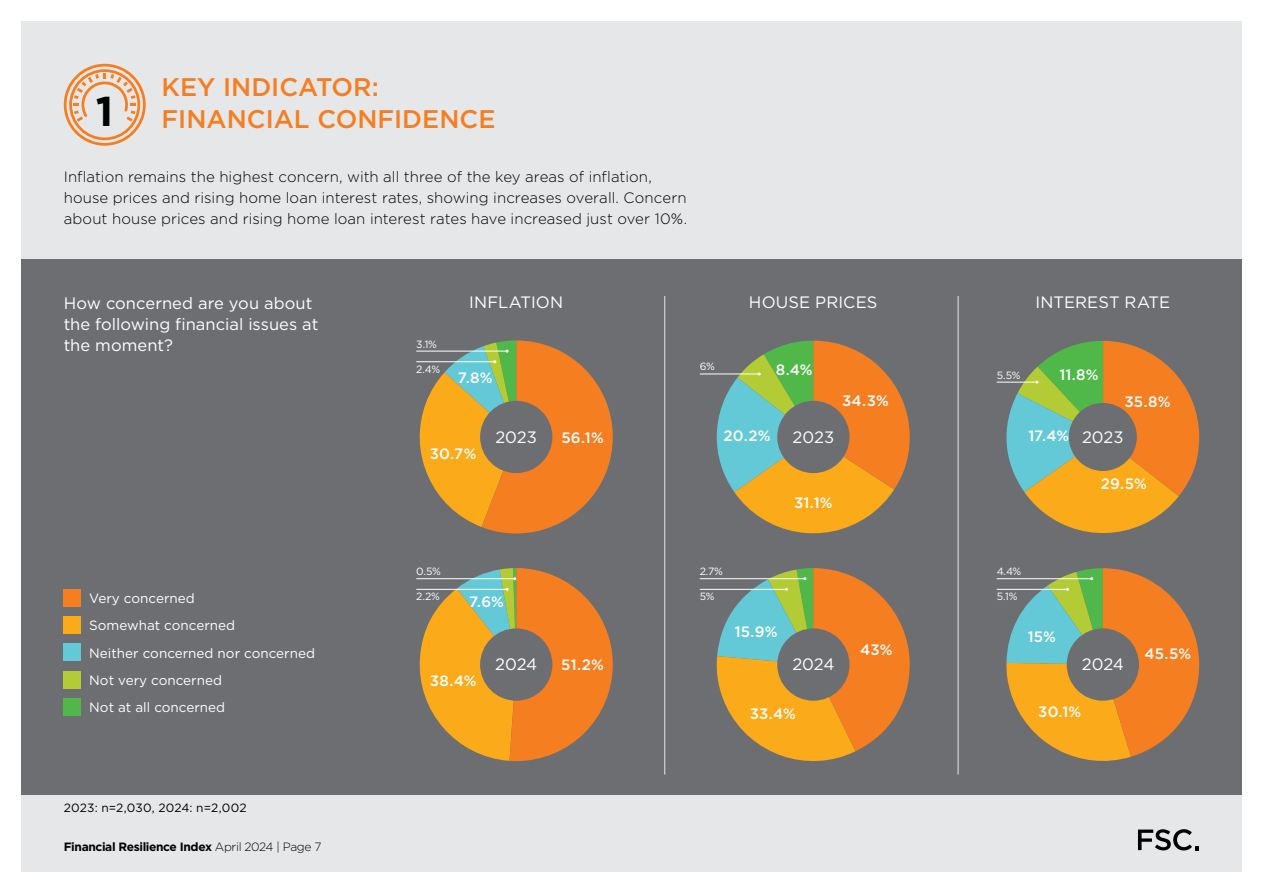
<style>
.page{position:relative;width:1263px;height:893px;background:#fff}
.page>*{position:absolute;margin:0;border:0;box-sizing:border-box;transform-origin:0 0}
.t1{font:500 25.5px/31.5px "Gotham";color:#f57e20}
.t2{font:16.5px/21px "Gotham";color:#fff}
.t3{font:300 15px/21px "Gotham";letter-spacing:.005em;color:#000}
.t4{font:500 15px "Gotham";letter-spacing:.01em;color:#fff}
.t5{font:13.5px/27.3px "Gotham";color:#fff}
.t6{font:700 12px "Gotham";letter-spacing:-.03em;color:#000}
.t7{font:12px "Gotham";letter-spacing:.01em;color:#000}
.t8{font:10.5px "Gotham";color:#fff}
.s1{font-weight:700;font-size:41.55px;color:#000}
.s2{font-weight:300}
</style>
<div class="page">
<div style="left:21px;top:21px;width:1221px;height:851px;background:#e6e7e8"></div>
<div style="left:21px;top:259px;width:1221px;height:536px;background:#6d6e71"></div>
<svg style="left:416px;top:568px;width:197px;height:193px"></svg>
<div style="left:480px;top:628px;width:72px;height:73px;background:#6d6e71;border-radius:50%"></div>
<hr style="left:700px;top:589px;width:86px;height:1px;background:#fff">
<hr style="left:700px;top:578px;width:105px;height:1px;background:#fff">
<svg style="left:715px;top:568px;width:195px;height:193px"></svg>
<div style="left:777px;top:628px;width:72px;height:73px;background:#6d6e71;border-radius:50%"></div>
<hr style="left:997px;top:589px;width:70px;height:1px;background:#fff">
<hr style="left:997px;top:578px;width:95px;height:1px;background:#fff">
<svg style="left:1006px;top:568px;width:193px;height:193px"></svg>
<div style="left:1067px;top:628px;width:72px;height:73px;background:#6d6e71;border-radius:50%"></div>
<svg style="left:64px;top:64px;width:82px;height:82px"></svg>
<div style="left:64px;top:698px;width:17px;height:17px;background:#50b84a"></div>
<div style="left:64px;top:644px;width:17px;height:17px;background:#63c9d7"></div>
<div style="left:64px;top:671px;width:17px;height:17px;background:#b3cc35"></div>
<div style="left:64px;top:617px;width:17px;height:17px;background:#fbaa19"></div>
<div style="left:64px;top:589px;width:17px;height:17px;background:#f57e20"></div>
<hr style="left:664px;top:296px;width:1px;height:479px;background:#e6e7e8">
<hr style="left:958px;top:296px;width:1px;height:479px;background:#e6e7e8">
<svg style="left:416px;top:340px;width:197px;height:193px"></svg>
<div style="left:480px;top:401px;width:72px;height:72px;background:#6d6e71;border-radius:50%"></div>
<hr style="left:700px;top:374px;width:59px;height:1px;background:#fff">
<svg style="left:710px;top:341px;width:200px;height:193px"></svg>
<div style="left:777px;top:401px;width:72px;height:72px;background:#6d6e71;border-radius:50%"></div>
<hr style="left:997px;top:382px;width:40px;height:1px;background:#fff">
<svg style="left:1001px;top:341px;width:198px;height:192px"></svg>
<div style="left:1069px;top:403px;width:68px;height:68px;background:#6d6e71;border-radius:50%"></div>
<svg style="left:1138px;top:829px;width:61px;height:21px"></svg>
<h1 class="t1" style="left:96px;top:71px;width:401px;text-indent:66px">KEY INDICATOR:<br><span class="s1">1</span> FINANCIAL CONFIDENCE</h1>
<p class="t3" style="left:64px;top:166px;width:625px">Inflation remains the highest concern, with all three of the key areas of inflation, house prices and rising home loan interest rates, showing increases overall. Concern about house prices and rising home loan interest rates have increased just over 10%.</p>
<p class="t2" style="left:64px;top:292px;width:256px">How concerned are you about the following financial issues at the moment?</p>
<p class="t2" style="left:469px;top:291px;width:95px">INFLATION</p>
<p class="t2" style="left:749px;top:291px;width:130px">HOUSE PRICES</p>
<p class="t2" style="left:1035px;top:291px;width:136px">INTEREST RATE</p>
<p class="t8" style="left:416px;top:337px;width:22px">3.1%</p>
<p class="t8" style="left:416px;top:362px;width:25px">2.4%</p>
<p class="t4" style="left:458px;top:368px;width:36px">7.8%</p>
<p class="t8" style="left:700px;top:360px;width:17px">6%</p>
<p class="t4" style="left:776px;top:360px;width:38px">8.4%</p>
<p class="t8" style="left:997px;top:368px;width:25px">5.5%</p>
<p class="t4" style="left:1059px;top:364px;width:41px">11.8%</p>
<p class="t4" style="left:842px;top:391px;width:48px">34.3%</p>
<p class="t4" style="left:1124px;top:391px;width:47px">35.8%</p>
<p class="t2" style="left:495px;top:426px;width:43px">2023</p>
<p class="t4" style="left:561px;top:428px;width:44px">56.1%</p>
<p class="t4" style="left:723px;top:426px;width:49px">20.2%</p>
<p class="t2" style="left:792px;top:426px;width:43px">2023</p>
<p class="t4" style="left:1028px;top:426px;width:42px">17.4%</p>
<p class="t2" style="left:1082px;top:426px;width:43px">2023</p>
<p class="t4" style="left:430px;top:444px;width:48px">30.7%</p>
<p class="t4" style="left:1101px;top:474px;width:47px">29.5%</p>
<p class="t4" style="left:794px;top:493px;width:40px">31.1%</p>
<p class="t8" style="left:416px;top:565px;width:26px">0.5%</p>
<p class="t8" style="left:700px;top:565px;width:25px">2.7%</p>
<p class="t8" style="left:997px;top:565px;width:26px">4.4%</p>
<p class="t5" style="left:89px;top:584px;width:107px">Very concerned</p>
<p class="t8" style="left:416px;top:590px;width:25px">2.2%</p>
<p class="t4" style="left:469px;top:592px;width:36px">7.6%</p>
<p class="t8" style="left:700px;top:590px;width:16px">5%</p>
<p class="t8" style="left:997px;top:590px;width:22px">5.1%</p>
<p class="t5" style="left:89px;top:611px;width:147px">Somewhat concerned</p>
<p class="t5" style="left:89px;top:639px;width:227px">Neither concerned nor concerned</p>
<p class="t2" style="left:495px;top:654px;width:44px">2024</p>
<p class="t4" style="left:561px;top:655px;width:44px">51.2%</p>
<p class="t4" style="left:735px;top:622px;width:44px">15.9%</p>
<p class="t2" style="left:792px;top:654px;width:44px">2024</p>
<p class="t4" style="left:860px;top:640px;width:34px">43%</p>
<p class="t4" style="left:1028px;top:627px;width:30px">15%</p>
<p class="t2" style="left:1082px;top:654px;width:44px">2024</p>
<p class="t4" style="left:1144px;top:644px;width:48px">45.5%</p>
<p class="t5" style="left:89px;top:666px;width:137px">Not very concerned<br>Not at all concerned</p>
<p class="t4" style="left:430px;top:671px;width:48px">38.4%</p>
<p class="t4" style="left:750px;top:703px;width:48px">33.4%</p>
<p class="t4" style="left:1038px;top:702px;width:44px">30.1%</p>
<p class="t7" style="left:64px;top:800px;width:184px">2023: n=2,030, 2024: n=2,002</p>
<p class="t6" style="left:64px;top:840px;width:259px">Financial Resilience Index <span class="s2">April 2024 | Page 7</span></p>
</div>
